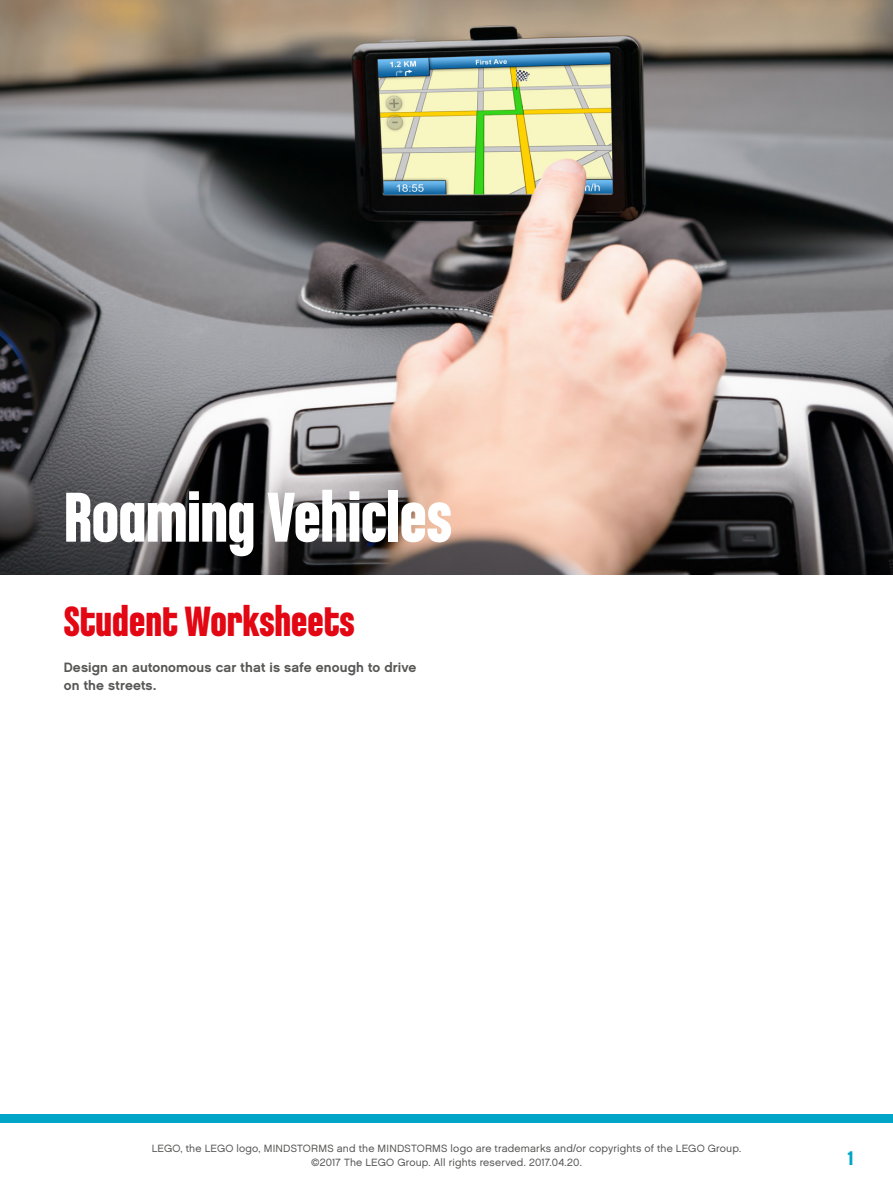
<style>
.page{position:relative;width:893px;height:1191px;background:#fff}
.page>*{position:absolute;margin:0;border:0;box-sizing:border-box;transform-origin:0 0}
.t1{font:700 75px "LEGO Chalet Comprime 80";letter-spacing:-.01em;color:#fff}
.t2{font:700 45px "LEGO Chalet Comprime 80";color:#e30613}
.t3{font:700 21px "LEGO Chalet Comprime 80";color:#00a5c8}
.t4{font:700 13.5px/18px "LEGO Chalet 60";letter-spacing:.01em;color:#575756}
.t5{font:10.5px/13.5px "LEGO Chalet 60";letter-spacing:.015em;color:#575756;text-align:center}
</style>
<div class="page">
<div style="left:0;top:1114px;width:893px;height:9px;background:#00a5c8"></div>
<img style="left:0;top:0;width:893px;height:574px">
<h1 class="t1" style="left:64px;top:473px;width:390px">Roaming Vehicles</h1>
<h2 class="t2" style="left:64px;top:594px;width:292px">Student Worksheets</h2>
<p class="t4" style="left:64px;top:657px;width:354px">Design an autonomous car that is safe enough to drive on the streets.</p>
<p class="t5" style="left:152px;top:1141px;width:591px">LEGO, the LEGO logo, MINDSTORMS and the MINDSTORMS logo are trademarks and/or copyrights of the LEGO Group. ©2017 The LEGO Group. All rights reserved. 2017.04.20.</p>
<h3 class="t3" style="left:839px;top:1146px;width:23px">1091</h3>
</div>
